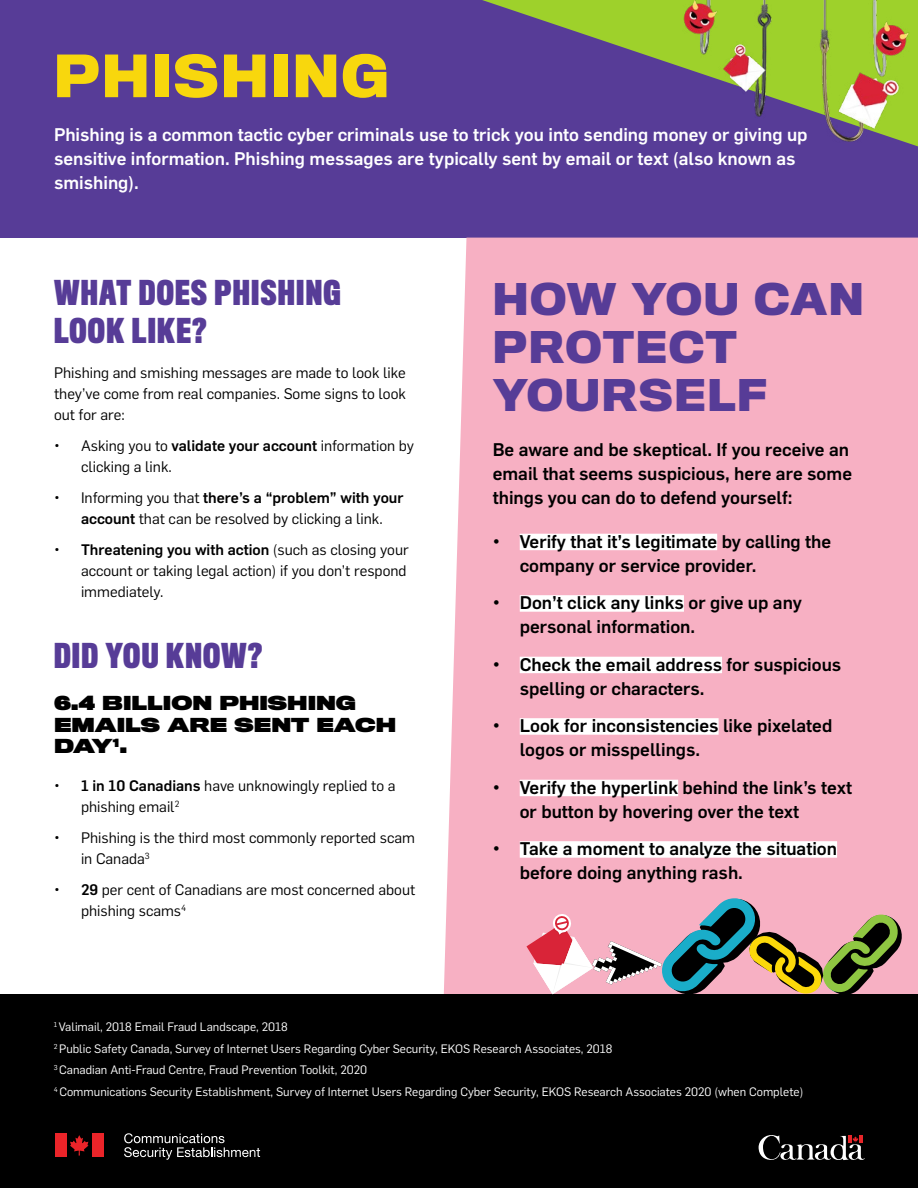
<style>
.page{position:relative;width:918px;height:1188px;background:#fff}
.page>*{position:absolute;margin:0;border:0;box-sizing:border-box;transform-origin:0 0}
.t1{font:700 54px "Titling Gothic FB Normal";letter-spacing:.04em;color:#f8d70d}
.H1_-_smaller{font:700 40.5px/48px "Titling Gothic FB Normal";letter-spacing:.04em;color:#573c97}
.t2{font:700 31.5px/37.8px "Titling Gothic FB Comp";letter-spacing:.04em;color:#573c97}
.subhead_-_one_column{font:500 18px/24px "Flama";color:#000}
.sub_titlee_space_bel{font:500 18px/24px "Flama";color:#fff}
.t3{font:900 18px/21.6px "Titling Gothic FB Wide";color:#000}
.body{font:15px/21px "Flama";color:#000}
.Sources{font:12px "Flama";color:#fff}
.s1{font-weight:500}
</style>
<div class="page">
<div style="left:0;top:0;width:918px;height:238px;background:#573c97"></div>
<div style="left:438px;top:238px;width:480px;height:757px;background:#f7b0c3"></div>
<div style="left:0;top:995px;width:918px;height:193px;background:#000"></div>
<svg style="left:482px;top:0;width:196px;height:66px"></svg>
<div style="left:520px;top:534px;width:197px;height:16px;background:#fff"></div>
<div style="left:520px;top:595px;width:164px;height:17px;background:#fff"></div>
<div style="left:520px;top:657px;width:202px;height:16px;background:#fff"></div>
<div style="left:520px;top:718px;width:199px;height:17px;background:#fff"></div>
<div style="left:520px;top:780px;width:158px;height:16px;background:#fff"></div>
<div style="left:520px;top:841px;width:317px;height:17px;background:#fff"></div>
<img style="left:678px;top:0;width:240px;height:147px">
<svg style="left:527px;top:687px;width:391px;height:308px;background:#e2acb9"></svg>
<svg style="left:759px;top:1135px;width:106px;height:26px"></svg>
<svg style="left:124px;top:1133px;width:136px;height:27px"></svg>
<div style="left:55px;top:1134px;width:11px;height:23px;background:#eb2429"></div>
<div style="left:92px;top:1134px;width:11px;height:23px;background:#eb2429"></div>
<svg style="left:70px;top:1135px;width:19px;height:21px"></svg>
<h1 class="t1" style="left:54px;top:45px;width:336px">PHISHING</h1>
<p class="sub_titlee_space_bel" style="left:54px;top:122px;width:755px">Phishing is a common tactic cyber criminals use to trick you into sending money or giving up sensitive information. Phishing messages are typically sent by email or text (also known as smishing).</p>
<h2 class="t2" style="left:54px;top:275px;width:288px">WHAT DOES PHISHING<br>LOOK LIKE?</h2>
<p class="body" style="left:54px;top:361px;width:353px;text-align:justify">Phishing and smishing messages are made to look like they’ve come from real companies. Some signs to look out for are:</p>
<p class="body" style="left:81px;top:434px;width:335px;text-indent:-27px">• Asking you to <span class="s1">validate your account</span> information by clicking a link.</p>
<p class="body" style="left:54px;top:486px;width:351px;text-align:center">• Informing you that <span class="s1">there’s a “problem” with your account</span> that can be resolved by clicking a link.</p>
<p class="body" style="left:81px;top:538px;width:329px;text-indent:-27px">• <span class="s1">Threatening you with action</span> (such as closing your account or taking legal action) if you don’t respond immediately.</p>
<h2 class="t2" style="left:54px;top:638px;width:210px">DID YOU KNOW?</h2>
<h3 class="t3" style="left:54px;top:693px;width:344px">6.4 BILLION PHISHING<br>EMAILS ARE SENT EACH<br>DAY<sup>1</sup>.</h3>
<p class="body" style="left:81px;top:774px;width:316px;text-indent:-27px">• <span class="s1">1 in 10 Canadians</span> have unknowingly replied to a phishing email<sup>2</sup></p>
<p class="body" style="left:81px;top:826px;width:336px;text-indent:-27px">• Phishing is the third most commonly reported scam in Canada<sup>3</sup></p>
<p class="body" style="left:81px;top:878px;width:336px;text-indent:-27px">• <span class="s1">29</span> per cent of Canadians are most concerned about phishing scams<sup>4</sup></p>
<p class="H1_-_smaller" style="left:493px;top:277px;width:372px">HOW YOU CAN<br>PROTECT<br>YOURSELF</p>
<p class="subhead_-_one_column" style="left:493px;top:436px;width:361px">Be aware and be skeptical. If you receive an email that seems suspicious, here are some things you can do to defend yourself:</p>
<p class="subhead_-_one_column" style="left:520px;top:528px;width:313px;text-indent:-27px">• Verify that it’s legitimate by calling the company or service provider.</p>
<p class="subhead_-_one_column" style="left:520px;top:590px;width:284px;text-indent:-27px">• Don’t click any links or give up any personal information.</p>
<p class="subhead_-_one_column" style="left:520px;top:651px;width:323px;text-indent:-27px">• Check the email address for suspicious spelling or characters.</p>
<p class="subhead_-_one_column" style="left:520px;top:713px;width:314px;text-indent:-27px">• Look for inconsistencies like pixelated logos or misspellings.</p>
<p class="subhead_-_one_column" style="left:520px;top:774px;width:334px;text-indent:-27px">• Verify the hyperlink behind the link’s text or button by hovering over the text</p>
<p class="subhead_-_one_column" style="left:520px;top:836px;width:319px;text-indent:-27px">• Take a moment to analyze the situation before doing anything rash.</p>
<p class="Sources" style="left:54px;top:1018px;width:236px"><sup>1</sup> Valimail, 2018 Email Fraud Landscape, 2018</p>
<p class="Sources" style="left:54px;top:1040px;width:560px"><sup>2</sup> Public Safety Canada, Survey of Internet Users Regarding Cyber Security, EKOS Research Associates, 2018</p>
<p class="Sources" style="left:54px;top:1062px;width:315px"><sup>3</sup> Canadian Anti-Fraud Centre, Fraud Prevention Toolkit, 2020</p>
<p class="Sources" style="left:54px;top:1084px;width:751px"><sup>4</sup> Communications Security Establishment, Survey of Internet Users Regarding Cyber Security, EKOS Research Associates 2020 (when Complete)</p>
</div>
